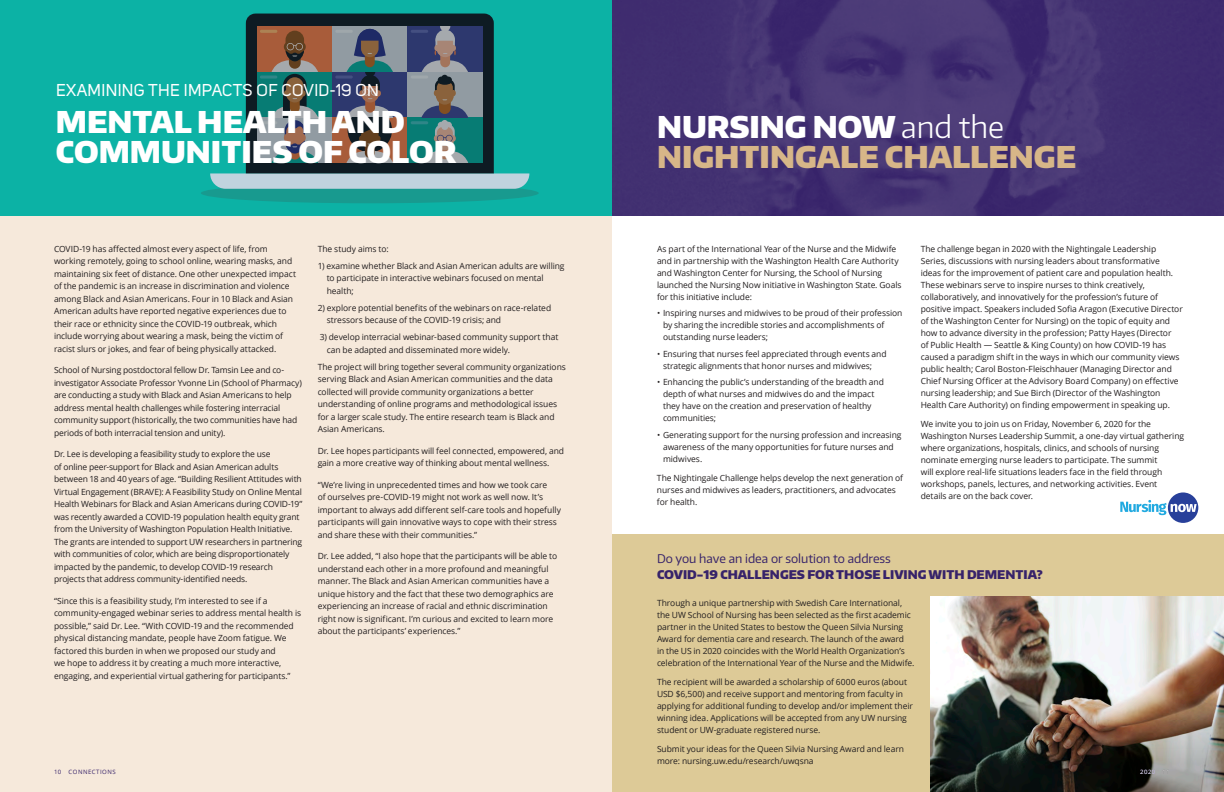
<style>
.page{position:relative;width:1224px;height:792px;background:#fff}
.page>*{position:absolute;margin:0;border:0;box-sizing:border-box;transform-origin:0 0}
.t1{font:900 30px/30px "Encode Sans Normal";color:#d7b688}
.t2{font:900 30px/30px "Encode Sans Normal";color:#fff}
.t3{font:17px "Uni Sans";letter-spacing:.02em;color:#fff}
.t4{font:900 12px/16px "Encode Sans Normal";color:#37236a}
.t5{font:8.5px/12.5px "Open Sans";letter-spacing:-.01em;color:#231f20}
.t6{font:6px "Open Sans";letter-spacing:.085em;color:#37236a}
.t7{font:6px "Open Sans";letter-spacing:.085em;color:#fff}
.s1{color:#fff}
.s2{font-weight:300;color:#fff}
.s3{font-weight:400}
</style>
<div class="page">
<div style="left:612px;top:534px;width:612px;height:258px;background:#ddca97"></div>
<img style="left:930px;top:597px;width:294px;height:74px">
<img style="left:930px;top:671px;width:294px;height:121px">
<img style="left:612px;top:0;width:612px;height:215px">
<div style="left:0;top:56px;width:612px;height:736px;background:#f6e9db"></div>
<div style="left:0;top:115px;width:612px;height:100px;background:#0cb2a5"></div>
<div style="left:0;top:0;width:612px;height:165px;background:#0cb2a5"></div>
<div style="left:1168px;top:492px;width:30px;height:31px;background:#28409a;border-radius:50%"></div>
<svg style="left:1120px;top:500px;width:77px;height:15px"></svg>
<div style="left:201px;top:183px;width:338px;height:20px;background:#189a8f;border-radius:50%"></div>
<svg style="left:210px;top:173px;width:319px;height:16px;background:#b8d1db"></svg>
<svg style="left:246px;top:14px;width:248px;height:160px;background:#4f5b5f"></svg>
<p class="t3" style="left:56px;top:81px;width:324px">EXAMINING THE IMPACTS OF COVID-19 ON</p>
<p class="t2" style="left:56px;top:106px;width:402px">MENTAL HEALTH AND<br>COMMUNITIES OF COLOR</p>
<p class="t1" style="left:657px;top:110px;width:421px"><span class="s1">NURSING NOW</span> <span class="s2">and the<br></span>NIGHTINGALE CHALLENGE</p>
<p class="t5" style="left:54px;top:242px;width:244px">COVID-19 has affected almost every aspect of life, from working remotely, going to school online, wearing masks, and maintaining six feet of distance. One other unexpected impact of the pandemic is an increase in discrimination and violence among Black and Asian Americans. Four in 10 Black and Asian American adults have reported negative experiences due to their race or ethnicity since the COVID-19 outbreak, which include worrying about wearing a mask, being the victim of racist slurs or jokes, and fear of being physically attacked.</p>
<p class="t5" style="left:54px;top:364px;width:249px">School of Nursing postdoctoral fellow Dr. Tamsin Lee and co&shy;investigator Associate Professor Yvonne Lin (School of Pharmacy) are conducting a study with Black and Asian Americans to help address mental health challenges while fostering interracial community support (historically, the two communities have had periods of both interracial tension and unity).</p>
<p class="t5" style="left:54px;top:448px;width:250px">Dr. Lee is developing a feasibility study to explore the use<br>of online peer-support for Black and Asian American adults between 18 and 40 years of age. “Building Resilient Attitudes with Virtual Engagement (BRAVE): A Feasibility Study on Online Mental Health Webinars for Black and Asian Americans during COVID-19” was recently awarded a COVID-19 population health equity grant from the University of Washington Population Health Initiative.<br>The grants are intended to support UW researchers in partnering with communities of color, which are being disproportionately impacted by the pandemic, to develop COVID-19 research projects that address community-identified needs.</p>
<p class="t5" style="left:54px;top:594px;width:249px">“Since this is a feasibility study, I’m interested to see if a community-engaged webinar series to address mental health is possible,” said Dr. Lee. “With COVID-19 and the recommended physical distancing mandate, people have Zoom fatigue. We factored this burden in when we proposed our study and<br>we hope to address it by creating a much more interactive, engaging, and experiential virtual gathering for participants.”</p>
<p class="t5" style="left:318px;top:242px;width:72px">The study aims to:</p>
<p class="t5" style="left:327px;top:259px;width:239px;text-indent:-9px">1) examine whether Black and Asian American adults are willing to participate in interactive webinars focused on mental health;</p>
<p class="t5" style="left:327px;top:301px;width:226px;text-indent:-9px">2) explore potential benefits of the webinars on race-related stressors because of the COVID-19 crisis; and</p>
<p class="t5" style="left:327px;top:331px;width:233px;text-indent:-7px">3) develop interracial webinar-based community support that can be adapted and disseminated more widely.</p>
<p class="t5" style="left:318px;top:360px;width:250px">The project will bring together several community organizations serving Black and Asian American communities and the data collected will provide community organizations a better understanding of online programs and methodological issues for a larger scale study. The entire research team is Black and Asian Americans.</p>
<p class="t5" style="left:318px;top:444px;width:248px">Dr. Lee hopes participants will feel connected, empowered, and gain a more creative way of thinking about mental wellness.</p>
<p class="t5" style="left:318px;top:478px;width:245px">“We’re living in unprecedented times and how we took care<br>of ourselves pre-COVID-19 might not work as well now. It’s important to always add different self-care tools and hopefully participants will gain innovative ways to cope with their stress and share these with their communities.”</p>
<p class="t5" style="left:318px;top:550px;width:241px">Dr. Lee added, “I also hope that the participants will be able to understand each other in a more profound and meaningful manner. The Black and Asian American communities have a unique history and the fact that these two demographics are experiencing an increase of racial and ethnic discrimination right now is significant. I’m curious and excited to learn more about the participants’ experiences.”</p>
<p class="t5" style="left:657px;top:242px;width:246px;line-height:12px">As part of the International Year of the Nurse and the Midwife and in partnership with the Washington Health Care Authority and Washington Center for Nursing, the School of Nursing launched the Nursing Now initiative in Washington State. Goals for this initiative include:</p>
<p class="t5" style="left:663px;top:307px;width:241px;line-height:12px;text-indent:-6px">• Inspiring nurses and midwives to be proud of their profession by sharing the incredible stories and accomplishments of outstanding nurse leaders;</p>
<p class="t5" style="left:663px;top:347px;width:225px;line-height:12px;text-indent:-6px">• Ensuring that nurses feel appreciated through events and strategic alignments that honor nurses and midwives;</p>
<p class="t5" style="left:663px;top:376px;width:223px;line-height:12px;text-indent:-6px">• Enhancing the public’s understanding of the breadth and depth of what nurses and midwives do and the impact they have on the creation and preservation of healthy communities;</p>
<p class="t5" style="left:663px;top:428px;width:240px;line-height:12px;text-indent:-6px">• Generating support for the nursing profession and increasing awareness of the many opportunities for future nurses and midwives.</p>
<p class="t5" style="left:657px;top:472px;width:248px;line-height:12px">The Nightingale Challenge helps develop the next generation of nurses and midwives as leaders, practitioners, and advocates for health.</p>
<p class="t5" style="left:921px;top:242px;width:264px;line-height:12px">The challenge began in 2020 with the Nightingale Leadership Series, discussions with nursing leaders about transformative<br>ideas for the improvement of patient care and population health.<br>These webinars serve to inspire nurses to think creatively, collaboratively, and innovatively for the profession’s future of positive impact. Speakers included Sofia Aragon (Executive Director of the Washington Center for Nursing) on the topic of equity and how to advance diversity in the profession; Patty Hayes (Director<br>of Public Health — Seattle &amp; King County) on how COVID-19 has caused a paradigm shift in the ways in which our community views public health; Carol Boston-Fleischhauer (Managing Director and Chief Nursing Officer at the Advisory Board Company) on effective nursing leadership; and Sue Birch (Director of the Washington Health Care Authority) on finding empowerment in speaking up.</p>
<p class="t5" style="left:921px;top:418px;width:265px;line-height:12px">We invite you to join us on Friday, November 6, 2020 for the Washington Nurses Leadership Summit, a one-day virtual gathering where organizations, hospitals, clinics, and schools of nursing nominate emerging nurse leaders to participate. The summit<br>will explore real-life situations leaders face in the field through workshops, panels, lectures, and networking activities. Event details are on the back cover.</p>
<p class="t4" style="left:657px;top:550px;width:387px"><span class="s3">Do you have an idea or solution to address<br></span>COVID-19 CHALLENGES FOR THOSE LIVING WITH DEMENTIA?</p>
<p class="t5" style="left:657px;top:596px;width:259px;line-height:12px">Through a unique partnership with Swedish Care International, the UW School of Nursing has been selected as the first academic partner in the United States to bestow the Queen Silvia Nursing Award for dementia care and research. The launch of the award<br>in the US in 2020 coincides with the World Health Organization’s celebration of the International Year of the Nurse and the Midwife.</p>
<p class="t5" style="left:657px;top:676px;width:257px;line-height:12px">The recipient will be awarded a scholarship of 6000 euros (about USD $6,500) and receive support and mentoring from faculty in applying for additional funding to develop and/or implement their winning idea. Applications will be accepted from any UW nursing student or UW-graduate registered nurse.</p>
<p class="t5" style="left:657px;top:743px;width:249px;line-height:12px">Submit your ideas for the Queen Silvia Nursing Award and learn more: nursing.uw.edu/research/uwqsna</p>
<p class="t6" style="left:54px;top:768px;width:63px">10 CONNECTIONS</p>
<p class="t7" style="left:1140px;top:768px;width:31px">2020 11</p>
</div>
